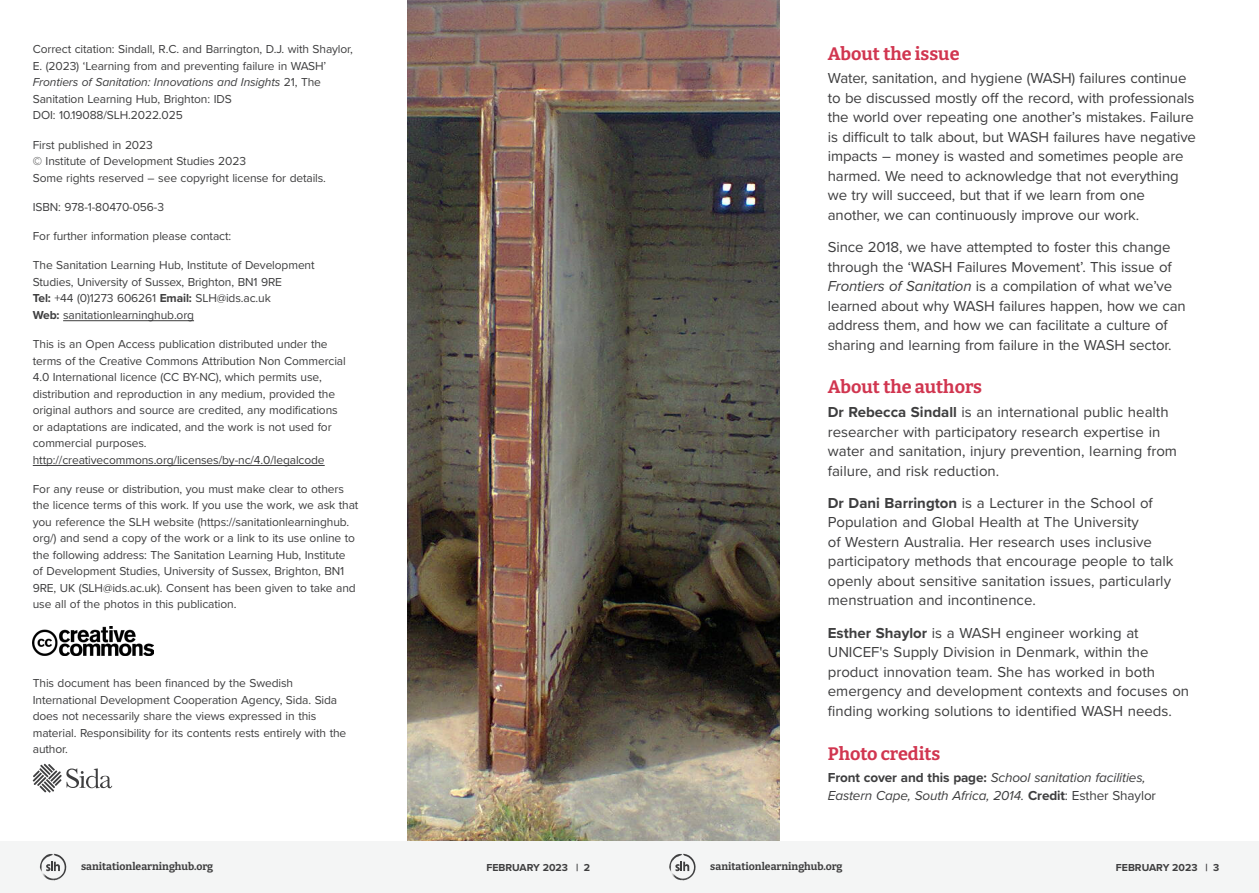
<style>
.page{position:relative;width:1259px;height:893px;background:#fff}
.page>*{position:absolute;margin:0;border:0;box-sizing:border-box;transform-origin:0 0}
.Title_-_H2{font:100 18px "Bitter";color:#d13650}
.Body{font:15px/19.5px "Proxima Nova";letter-spacing:-.01em;color:#3e3e3f}
.Body-2{font:italic 13.5px/18px "Proxima Nova";letter-spacing:-.01em;color:#3e3e3f}
.Body-3{font:12px/16.5px "Proxima Nova";letter-spacing:-.01em;color:#3e3e3f}
.t1{font:100 10.5px "Bitter";color:#3e3e3f}
.t2{font:700 10.5px "Proxima Nova";color:#3e3e3f}
.s1{font-style:italic}
.s2{font-weight:700}
.s3{font-weight:700;font-style:normal}
.s4{font-style:normal}
</style>
<div class="page">
<hr style="left:63px;top:320px;width:131px;height:1px;background:#3e3e3f">
<hr style="left:33px;top:465px;width:292px;height:1px;background:#3e3e3f">
<svg style="left:33px;top:764px;width:79px;height:29px"></svg>
<img style="left:33px;top:627px;width:120px;height:29px">
<img style="left:407px;top:0;width:372px;height:841px">
<div style="left:629px;top:841px;width:630px;height:52px;background:#f4f5f5"></div>
<div style="left:0;top:841px;width:629px;height:52px;background:#f4f5f5"></div>
<svg style="left:669px;top:854px;width:26px;height:26px"></svg>
<svg style="left:40px;top:854px;width:26px;height:26px"></svg>
<p class="Body-3" style="left:33px;top:41px;width:322px">Correct citation: Sindall, R.C. and Barrington, D.J. with Shaylor, E. (2023) ‘Learning from and preventing failure in WASH’ <span class="s1">Frontiers of Sanitation: Innovations and Insights</span> 21, The Sanitation Learning Hub, Brighton: IDS<br>DOI: 10.19088/SLH.2022.025</p>
<p class="Body-3" style="left:33px;top:136px;width:295px">First published in 2023<br>© Institute of Development Studies 2023<br>Some rights reserved – see copyright license for details.</p>
<p class="Body-3" style="left:33px;top:198px;width:133px">ISBN: 978-1-80470-056-3</p>
<p class="Body-3" style="left:33px;top:227px;width:200px">For further information please contact:</p>
<p class="Body-3" style="left:33px;top:257px;width:283px">The Sanitation Learning Hub, Institute of Development Studies, University of Sussex, Brighton, BN1 9RE<br><span class="s2">Tel:</span> +44 (0)1273 606261 <span class="s2">Email:</span> SLH@ids.ac.uk<br><span class="s2">Web:</span> sanitationlearninghub.org</p>
<p class="Body-3" style="left:33px;top:335px;width:314px">This is an Open Access publication distributed under the terms of the Creative Commons Attribution Non Commercial 4.0 International licence (CC BY-NC), which permits use, distribution and reproduction in any medium, provided the original authors and source are credited, any modifications or adaptations are indicated, and the work is not used for commercial purposes. http://creativecommons.org/licenses/by-nc/4.0/legalcode</p>
<p class="Body-3" style="left:33px;top:480px;width:327px">For any reuse or distribution, you must make clear to others the licence terms of this work. If you use the work, we ask that you reference the SLH website (https://sanitationlearninghub. org/) and send a copy of the work or a link to its use online to the following address: The Sanitation Learning Hub, Institute of Development Studies, University of Sussex, Brighton, BN1<br>9RE, UK (SLH@ids.ac.uk). Consent has been given to take and use all of the photos in this publication.</p>
<p class="Body-3" style="left:33px;top:674px;width:315px">This document has been financed by the Swedish International Development Cooperation Agency, Sida. Sida does not necessarily share the views expressed in this material. Responsibility for its contents rests entirely with the author.</p>
<p class="Title_-_H2" style="left:828px;top:42px;width:133px">About the issue</p>
<p class="Body" style="left:828px;top:68px;width:370px">Water, sanitation, and hygiene (WASH) failures continue to be discussed mostly off the record, with professionals the world over repeating one another’s mistakes. Failure is difficult to talk about, but WASH failures have negative impacts – money is wasted and sometimes people are harmed. We need to acknowledge that not everything we try will succeed, but that if we learn from one another, we can continuously improve our work.</p>
<p class="Body" style="left:828px;top:237px;width:359px">Since 2018, we have attempted to foster this change through the ‘WASH Failures Movement’. This issue of <span class="s1">Frontiers of Sanitation</span> is a compilation of what we’ve learned about why WASH failures happen, how we can address them, and how we can facilitate a culture of sharing and learning from failure in the WASH sector.</p>
<p class="Title_-_H2" style="left:828px;top:376px;width:156px">About the authors</p>
<p class="Body" style="left:828px;top:402px;width:351px"><span class="s2">Dr Rebecca Sindall</span> is an international public health researcher with participatory research expertise in water and sanitation, injury prevention, learning from failure, and risk reduction.</p>
<p class="Body" style="left:828px;top:492px;width:347px"><span class="s2">Dr Dani Barrington</span> is a Lecturer in the School of Population and Global Health at The University<br>of Western Australia. Her research uses inclusive participatory methods that encourage people to talk openly about sensitive sanitation issues, particularly menstruation and incontinence.</p>
<p class="Body" style="left:828px;top:622px;width:363px"><span class="s2">Esther Shaylor</span> is a WASH engineer working at UNICEF's Supply Division in Denmark, within the product innovation team. She has worked in both emergency and development contexts and focuses on finding working solutions to identified WASH needs.</p>
<p class="Title_-_H2" style="left:828px;top:742px;width:114px">Photo credits</p>
<p class="Body-2" style="left:828px;top:768px;width:330px"><span class="s3">Front cover and this page:</span> School sanitation facilities,<br>Eastern Cape, South Africa, 2014. <span class="s3">Credit</span><span class="s4">: Esther Shaylor</span></p>
<p class="t1" style="left:81px;top:859px;width:134px">sanitationlearninghub.org</p>
<p class="t2" style="left:486px;top:860px;width:105px">FEBRUARY 2023 | 2</p>
<p class="t1" style="left:710px;top:859px;width:134px">sanitationlearninghub.org</p>
<p class="t2" style="left:1116px;top:860px;width:105px">FEBRUARY 2023 | 3</p>
</div>
